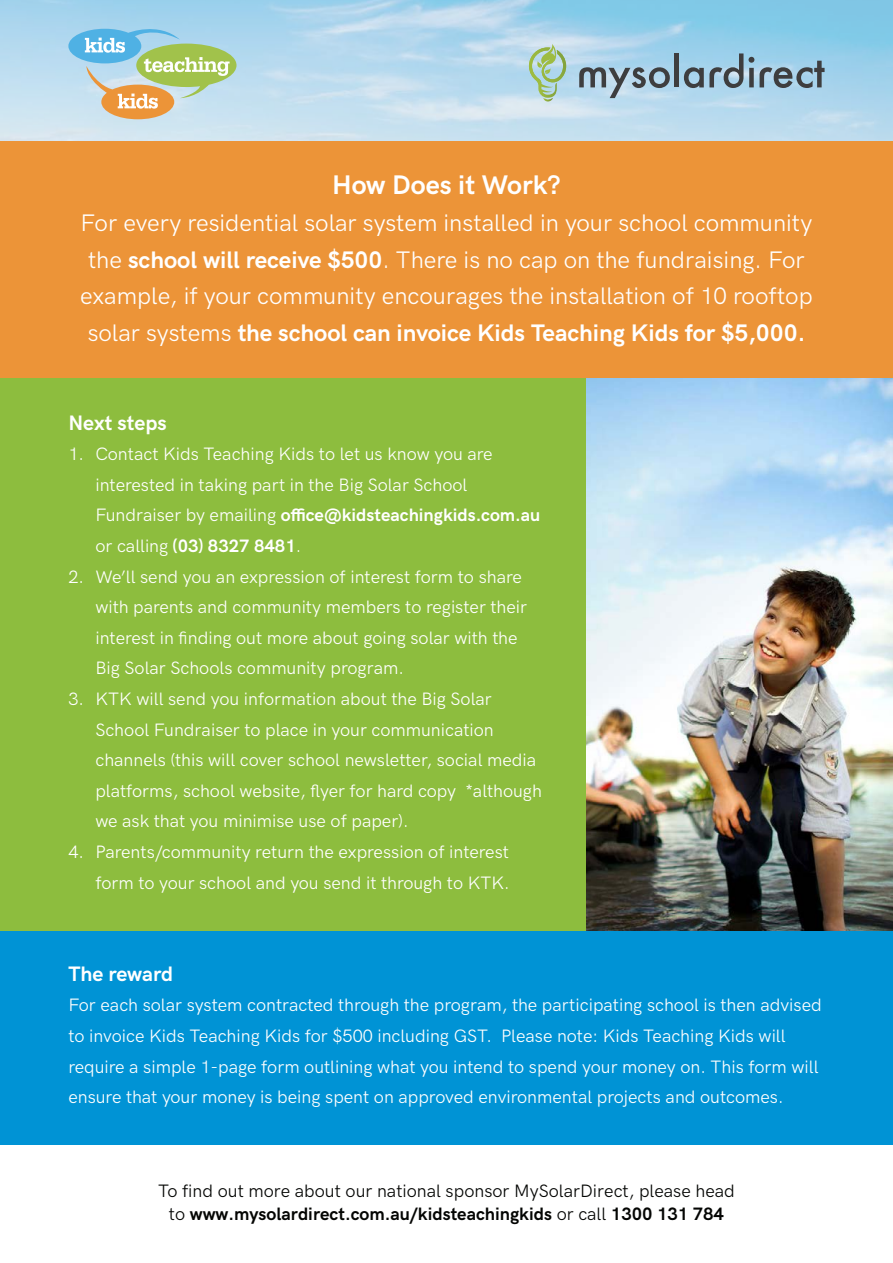
<style>
.page{position:relative;width:893px;height:1263px;background:#fff}
.page>*{position:absolute;margin:0;border:0;box-sizing:border-box;transform-origin:0 0}
.t1{font:700 27px "HK Grotesk";color:#fff}
.t2{font:24px/36.6px "HK Grotesk";color:#fff;text-align:center}
.t3{font:700 21px "HK Grotesk";color:#fff}
.t4{font:18px/30.6px "HK Grotesk";color:#fff}
.t5{font:18px/22.6px "HK Grotesk";color:#040503;text-align:center}
.s1{font-weight:700}
</style>
<div class="page">
<img style="left:0;top:0;width:893px;height:141px">
<div style="left:0;top:141px;width:893px;height:246px;background:#ec9438"></div>
<div style="left:0;top:910px;width:893px;height:235px;background:#0093d5"></div>
<div style="left:0;top:378px;width:893px;height:552px;background:#8dbd3e"></div>
<svg style="left:529px;top:44px;width:37px;height:58px;background:#b0cfb6"></svg>
<hr style="left:675px;top:54px;width:4px;height:33px;background:#3e3e3f">
<svg style="left:579px;top:67px;width:91px;height:31px;background:#92a7b5"></svg>
<svg style="left:684px;top:53px;width:141px;height:35px;background:#87a7b9"></svg>
<svg style="left:68px;top:21px;width:169px;height:98px;background:#b5cdbf"></svg>
<img style="left:587px;top:378px;width:306px;height:552px">
<p class="t1" style="left:332px;top:165px;width:230px">How Does it Work?</p>
<p class="t2" style="left:80px;top:203px;width:734px">For every residential solar system installed in your school community the <span class="s1">school will receive $500</span>. There is no cap on the fundraising. For example, if your community encourages the installation of 10 rooftop solar systems <span class="s1">the school can invoice Kids Teaching Kids for $5,000.</span></p>
<p class="t3" style="left:68px;top:407px;width:100px">Next steps</p>
<p class="t4" style="left:95px;top:437px;width:446px;text-indent:-27px">1. Contact Kids Teaching Kids to let us know you are interested in taking part in the Big Solar School Fundraiser by emailing <span class="s1">office@kidsteachingkids.com.au </span>or calling <span class="s1">(03) 8327 8481</span>.</p>
<p class="t4" style="left:95px;top:560px;width:433px;text-indent:-27px">2. We’ll send you an expression of interest form to share with parents and community members to register their interest in finding out more about going solar with the Big Solar Schools community program.</p>
<p class="t4" style="left:95px;top:682px;width:448px;text-indent:-27px">3. KTK will send you information about the Big Solar School Fundraiser to place in your communication channels (this will cover school newsletter, social media platforms, school website, flyer for hard copy *although we ask that you minimise use of paper).</p>
<p class="t4" style="left:68px;top:835px;width:443px;text-align:right">4. Parents/community return the expression of interest form to your school and you send it through to KTK.</p>
<p class="t3" style="left:68px;top:958px;width:106px">The reward</p>
<p class="t4" style="left:68px;top:988px;width:755px">For each solar system contracted through the program, the participating school is then advised to invoice Kids Teaching Kids for $500 including GST. Please note: Kids Teaching Kids will require a simple 1-page form outlining what you intend to spend your money on. This form will ensure that your money is being spent on approved environmental projects and outcomes.</p>
<p class="t5" style="left:158px;top:1178px;width:578px">To find out more about our national sponsor MySolarDirect, please head to <span class="s1">www.mysolardirect.com.au/kidsteachingkids</span> or call <span class="s1">1300 131 784</span></p>
</div>
